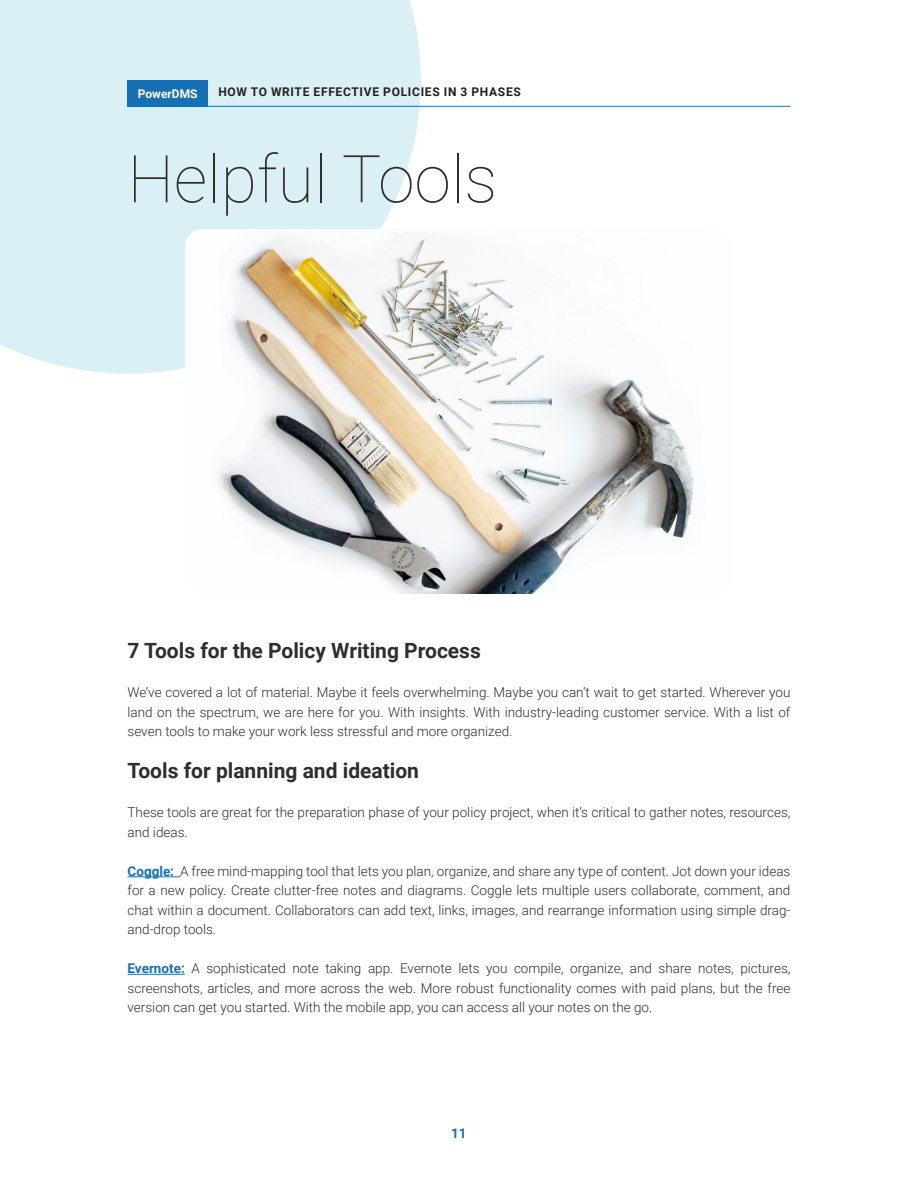
<style>
.page{position:relative;width:918px;height:1188px;background:#fff}
.page>*{position:absolute;margin:0;border:0;box-sizing:border-box;transform-origin:0 0}
.PowerDMS_-_Section_H{font:100 66px "Roboto";color:#2d2e2e}
.PowerDMS_-_Subheader{font:700 21px "Roboto";color:#2d2e2e}
.PowerDMS_-_Body_Text{font:300 13.5px/19.5px "Roboto";color:#2d2e2e;text-align:justify}
.t1{font:700 13.5px "Roboto";color:#196fb3}
.t2{font:700 12px "Roboto";letter-spacing:.06em;color:#231f20}
.t3{font:700 12px "Roboto";color:#fff}
.s1{font-weight:700;color:#196fb3}
</style>
<div class="page">
<div style="left:0;top:0;width:421px;height:374px;background:#dbf0f5"></div>
<div style="left:128px;top:80px;width:80px;height:26px;background:#196fb3"></div>
<hr style="left:128px;top:106px;width:662px;height:1px;background:#196fb3">
<hr style="left:128px;top:876px;width:52px;height:1px;background:#196fb3">
<hr style="left:128px;top:974px;width:57px;height:1px;background:#196fb3">
<img style="left:185px;top:229px;width:509px;height:365px">
<p class="t3" style="left:138px;top:85px;width:61px">PowerDMS</p>
<p class="t2" style="left:218px;top:84px;width:304px">HOW TO WRITE EFFECTIVE POLICIES IN 3 PHASES</p>
<p class="PowerDMS_-_Section_H" style="left:128px;top:133px;width:371px">Helpful Tools</p>
<p class="PowerDMS_-_Subheader" style="left:128px;top:636px;width:355px">7 Tools for the Policy Writing Process</p>
<p class="PowerDMS_-_Body_Text" style="left:128px;top:682px;width:664px">We’ve covered a lot of material. Maybe it feels overwhelming. Maybe you can’t wait to get started. Wherever you land on the spectrum, we are here for you. With insights. With industry-leading customer service. With a list of seven tools to make your work less stressful and more organized.</p>
<p class="PowerDMS_-_Subheader" style="left:128px;top:756px;width:293px">Tools for planning and ideation</p>
<p class="PowerDMS_-_Body_Text" style="left:128px;top:802px;width:664px">These tools are great for the preparation phase of your policy project, when it’s critical to gather notes, resources, and ideas.</p>
<p class="PowerDMS_-_Body_Text" style="left:128px;top:861px;width:664px"><span class="s1">Coggle:</span> A free mind-mapping tool that lets you plan, organize, and share any type of content. Jot down your ideas for a new policy. Create clutter-free notes and diagrams. Coggle lets multiple users collaborate, comment, and chat within a document. Collaborators can add text, links, images, and rearrange information using simple drag&shy;and-drop tools.</p>
<p class="PowerDMS_-_Body_Text" style="left:128px;top:958px;width:664px"><span class="s1">Evernote:</span> A sophisticated note taking app. Evernote lets you compile, organize, and share notes, pictures, screenshots, articles, and more across the web. More robust functionality comes with paid plans, but the free version can get you started. With the mobile app, you can access all your notes on the go.</p>
<p class="t1" style="left:451px;top:1124px;width:17px">11</p>
</div>
